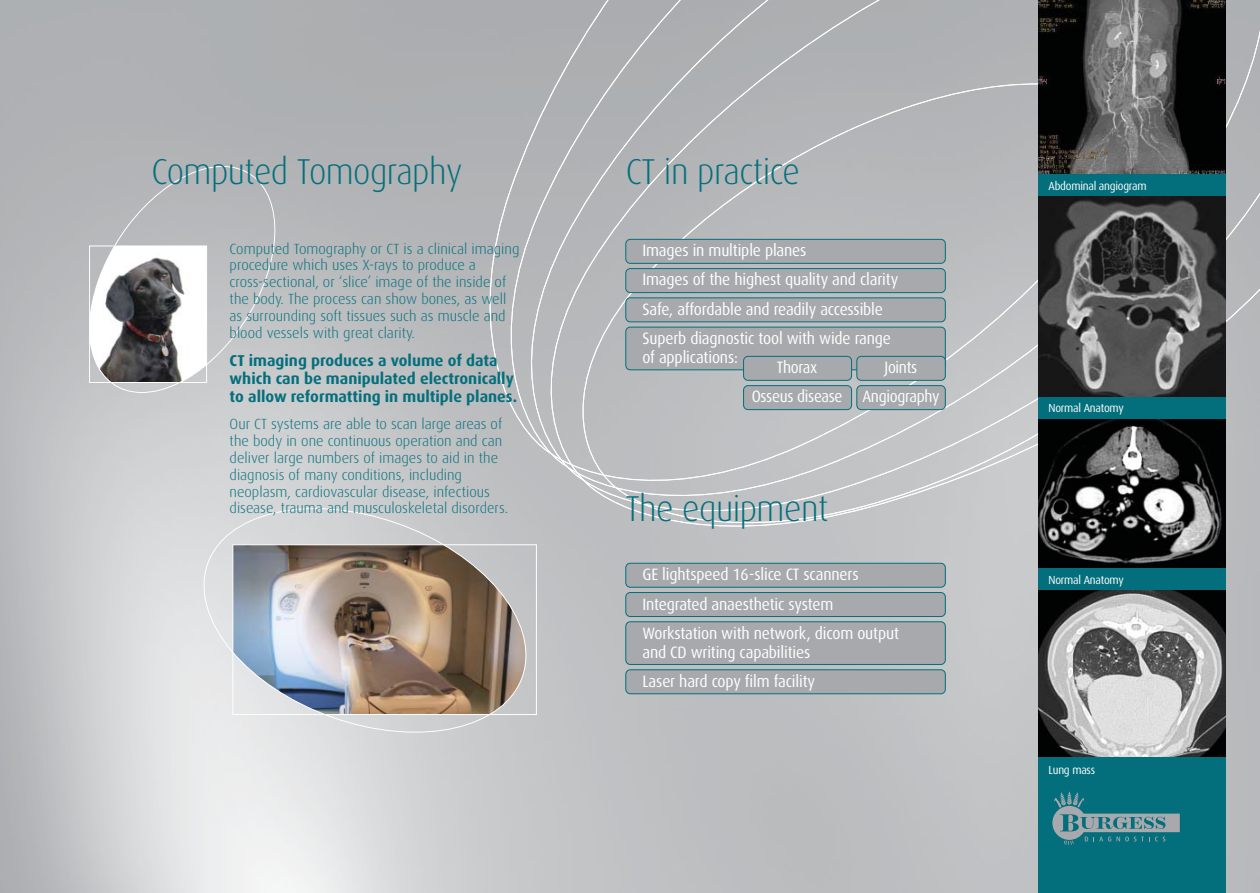
<style>
.page{position:relative;width:1260px;height:893px;background:#fff}
.page>*{position:absolute;margin:0;border:0;box-sizing:border-box;transform-origin:0 0}
.t1{font:300 36px "Dax";letter-spacing:-.015em;color:#046f7c;scale:.96 1}
.t2{font:16.5px/29.2px "Dax";letter-spacing:-.01em;color:#fff;scale:.94 1}
.t3{font:16.5px/29.2px "Dax";letter-spacing:-.01em;color:#fff;scale:.92 1}
.t4{font:700 15.75px/18px "Dax";color:#046f7c}
.t5{font:300 14.7px/16.8px "Dax";color:#046f7c}
.t6{font:11.7px "Dax";letter-spacing:-.02em;color:#fff;scale:.94 1}
</style>
<div class="page">
<svg style="left:467px;top:0;width:20px;height:494px;background:#b3b5b7"></svg>
<svg style="left:487px;top:0;width:20px;height:494px;background:#b4b6b9"></svg>
<svg style="left:507px;top:0;width:20px;height:494px;background:#b5b7b9"></svg>
<svg style="left:527px;top:0;width:733px;height:545px;background:#b7b9bb"></svg>
<svg style="left:563px;top:1px;width:697px;height:538px;background:#b8babc"></svg>
<div style="left:626px;top:239px;width:319px;height:24px;background:#a7a9ac;border-radius:4px"></div>
<div style="left:625px;top:239px;width:321px;height:25px;border:1px solid #046f7c;border-radius:4px"></div>
<div style="left:626px;top:269px;width:319px;height:24px;background:#a7a9ac;border-radius:4px"></div>
<div style="left:625px;top:268px;width:321px;height:25px;border:1px solid #046f7c;border-radius:4px"></div>
<div style="left:626px;top:298px;width:319px;height:24px;background:#a7a9ac;border-radius:4px"></div>
<div style="left:625px;top:297px;width:321px;height:25px;border:1px solid #046f7c;border-radius:4px"></div>
<div style="left:626px;top:327px;width:319px;height:43px;background:#a7a9ac;border-radius:4px"></div>
<div style="left:625px;top:327px;width:321px;height:43px;border:1px solid #046f7c;border-radius:4px"></div>
<div style="left:743px;top:386px;width:108px;height:24px;background:#a7a9ac;border-radius:4px"></div>
<div style="left:743px;top:385px;width:109px;height:25px;border:1px solid #046f7c;border-radius:4px"></div>
<div style="left:743px;top:356px;width:108px;height:24px;background:#a7a9ac;border-radius:4px"></div>
<div style="left:743px;top:356px;width:109px;height:25px;border:1px solid #046f7c;border-radius:4px"></div>
<div style="left:857px;top:386px;width:88px;height:24px;background:#a7a9ac;border-radius:4px"></div>
<div style="left:856px;top:385px;width:90px;height:25px;border:1px solid #046f7c;border-radius:4px"></div>
<div style="left:857px;top:356px;width:88px;height:24px;background:#a7a9ac;border-radius:4px"></div>
<div style="left:856px;top:356px;width:90px;height:25px;border:1px solid #046f7c;border-radius:4px"></div>
<div style="left:626px;top:563px;width:319px;height:24px;background:#a7a9ac;border-radius:4px"></div>
<div style="left:625px;top:563px;width:321px;height:25px;border:1px solid #046f7c;border-radius:4px"></div>
<div style="left:626px;top:592px;width:319px;height:24px;background:#a7a9ac;border-radius:4px"></div>
<div style="left:625px;top:592px;width:321px;height:25px;border:1px solid #046f7c;border-radius:4px"></div>
<div style="left:626px;top:622px;width:319px;height:42px;background:#a7a9ac;border-radius:4px"></div>
<div style="left:625px;top:621px;width:321px;height:44px;border:1px solid #046f7c;border-radius:4px"></div>
<div style="left:626px;top:670px;width:319px;height:24px;background:#a7a9ac;border-radius:4px"></div>
<div style="left:625px;top:669px;width:321px;height:25px;border:1px solid #046f7c;border-radius:4px"></div>
<svg style="left:77px;top:166px;width:212px;height:227px"></svg>
<img style="left:203px;top:494px;width:324px;height:252px">
<div style="left:232px;top:544px;width:305px;height:171px;border:1px solid #fff"></div>
<div style="left:1038px;top:0;width:188px;height:893px;background:#046f7c"></div>
<svg style="left:1052px;top:791px;width:128px;height:54px"></svg>
<img style="left:1038px;top:420px;width:187px;height:147px">
<img style="left:1038px;top:197px;width:187px;height:199px">
<img style="left:1038px;top:590px;width:187px;height:166px">
<img style="left:1038px;top:0;width:187px;height:174px">
<h1 class="t1" style="left:152px;top:154px;width:325px">Computed Tomography</h1>
<p class="t5" style="left:230px;top:241px;width:291px">Computed Tomography or CT is a clinical imaging procedure which uses X-rays to produce a cross-sectional, or ‘slice’ image of the inside of the body. The process can show bones, as well as surrounding soft tissues such as muscle and blood vessels with great clarity.</p>
<p class="t4" style="left:230px;top:352px;width:289px">CT imaging produces a volume of data which can be manipulated electronically to allow reformatting in multiple planes.</p>
<p class="t5" style="left:230px;top:417px;width:280px">Our CT systems are able to scan large areas of the body in one continuous operation and can deliver large numbers of images to aid in the diagnosis of many conditions, including neoplasm, cardiovascular disease, infectious disease, trauma and musculoskeletal disorders.</p>
<h1 class="t1" style="left:626px;top:154px;width:183px">CT in practice</h1>
<p class="t2" style="left:642px;top:237px;width:274px">Images in multiple planes<br>Images of the highest quality and clarity Safe, affordable and readily accessible Superb diagnostic tool with wide range</p>
<p class="t2" style="left:642px;top:343px;width:103px">of applications:</p>
<p class="t3" style="left:777px;top:353px;width:45px">Thorax</p>
<p class="t3" style="left:752px;top:353px;width:206px;text-indent:133px">Joints<br>Osseus disease Angiography</p>
<h1 class="t1" style="left:626px;top:491px;width:213px">The equipment</h1>
<p class="t2" style="left:642px;top:561px;width:274px">GE lightspeed 16-slice CT scanners<br>Integrated anaesthetic system<br>Workstation with network, dicom output</p>
<p class="t2" style="left:642px;top:638px;width:185px">and CD writing capabilities<br>Laser hard copy film facility</p>
<p class="t6" style="left:1048px;top:180px;width:106px">Abdominal angiogram</p>
<p class="t6" style="left:1048px;top:402px;width:82px">Normal Anatomy</p>
<p class="t6" style="left:1048px;top:575px;width:82px">Normal Anatomy</p>
<p class="t6" style="left:1048px;top:764px;width:51px">Lung mass</p>
</div>
